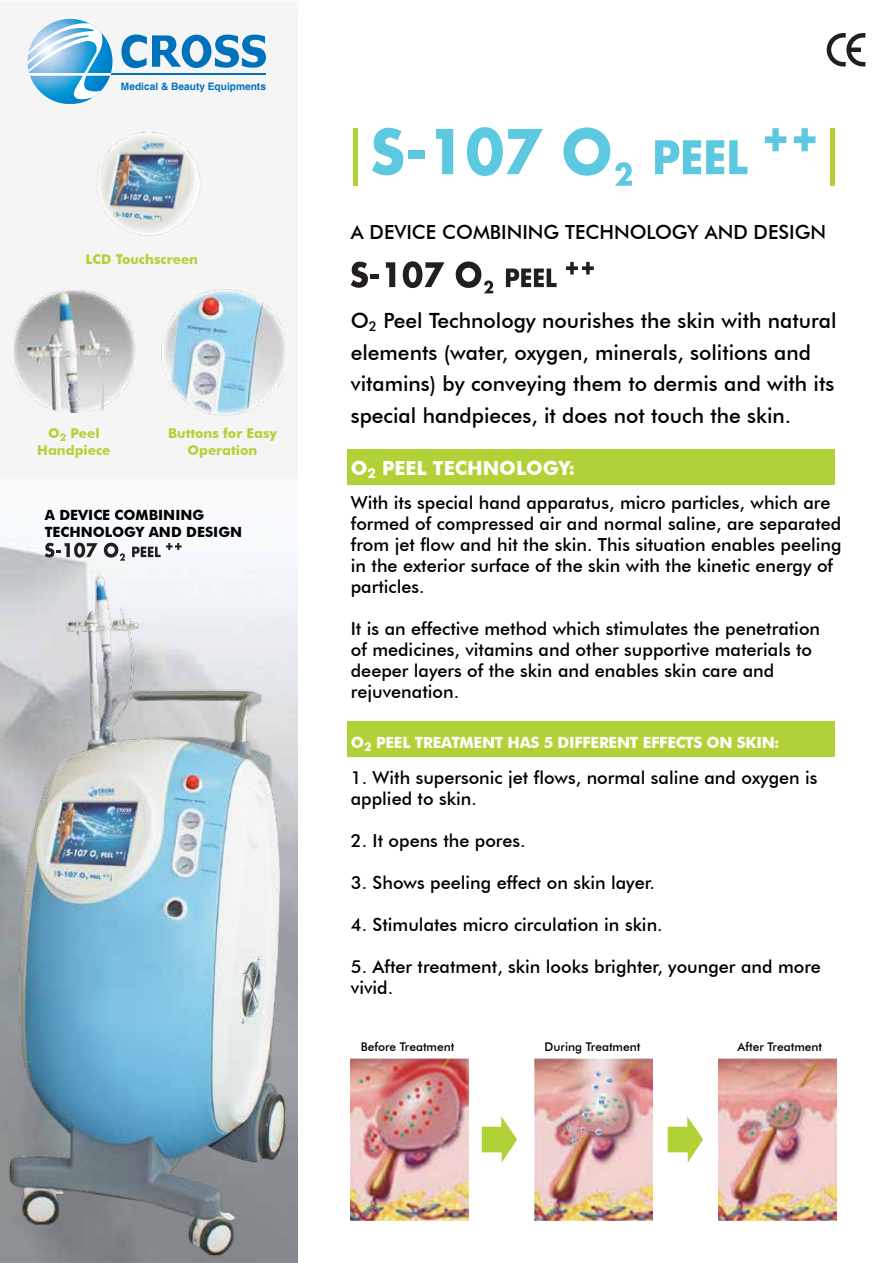
<style>
.page{position:relative;width:893px;height:1263px;background:#fff}
.page>*{position:absolute;margin:0;border:0;box-sizing:border-box;transform-origin:0 0}
.t1{font:500 21px/31.5px "Futura BT";color:#010101}
.t2{font:500 19.5px "Futura BT";color:#010101}
.t3{font:700 19.5px "Futura BT";color:#fff}
.t4{font:500 18px/21px "Futura BT";color:#010101}
.t5{font:700 15.45px "Futura BT";letter-spacing:-.02em;color:#fff}
.t6{font:700 14.1px/17px "Futura BT";color:#010101}
.t7{font:700 13.5px/16.2px "Futura BT";color:#b1d236;text-align:center}
.t8{font:500 12px "Futura BT";color:#010101}
.t9{font:700 10.2px "Helvetica";color:#0072bc}
</style>
<div class="page">
<div style="left:347px;top:449px;width:488px;height:35px;background:#b1d236"></div>
<div style="left:347px;top:722px;width:488px;height:35px;background:#b1d236"></div>
<svg style="left:121px;top:34px;width:145px;height:35px"></svg>
<hr style="left:110px;top:73px;width:156px;height:2px;background:#0072bc">
<svg style="left:28px;top:21px;width:83px;height:81px"></svg>
<svg style="left:827px;top:33px;width:38px;height:34px"></svg>
<img style="left:0;top:539px;width:298px;height:724px">
<img style="left:12px;top:290px;width:123px;height:123px">
<img style="left:96px;top:131px;width:105px;height:105px">
<img style="left:161px;top:289px;width:125px;height:127px">
<img style="left:535px;top:1058px;width:117px;height:163px">
<img style="left:351px;top:1058px;width:117px;height:163px">
<img style="left:719px;top:1058px;width:117px;height:163px">
<svg style="left:596px;top:1097px;width:10px;height:10px"></svg>
<svg style="left:591px;top:1070px;width:23px;height:21px"></svg>
<svg style="left:582px;top:1111px;width:8px;height:8px"></svg>
<svg style="left:595px;top:1128px;width:8px;height:8px"></svg>
<svg style="left:604px;top:1117px;width:5px;height:5px"></svg>
<svg style="left:571px;top:1139px;width:6px;height:5px"></svg>
<svg style="left:566px;top:1125px;width:5px;height:5px"></svg>
<svg style="left:580px;top:1127px;width:6px;height:5px"></svg>
<svg style="left:482px;top:1116px;width:35px;height:47px"></svg>
<svg style="left:668px;top:1116px;width:35px;height:47px"></svg>
<svg style="left:372px;top:128px;width:31px;height:47px"></svg>
<div style="left:408px;top:150px;width:16px;height:9px;background:#5cc9e0"></div>
<svg style="left:436px;top:129px;width:17px;height:45px"></svg>
<svg style="left:467px;top:127px;width:76px;height:49px"></svg>
<svg style="left:655px;top:140px;width:92px;height:34px"></svg>
<div style="left:353px;top:128px;width:5px;height:58px;background:#b1d236"></div>
<div style="left:830px;top:128px;width:5px;height:58px;background:#b1d236"></div>
<svg style="left:563px;top:127px;width:69px;height:59px"></svg>
<svg style="left:765px;top:128px;width:21px;height:23px"></svg>
<svg style="left:794px;top:128px;width:21px;height:23px"></svg>
<svg style="left:351px;top:262px;width:17px;height:26px"></svg>
<div style="left:370px;top:274px;width:9px;height:5px;background:#231f20"></div>
<svg style="left:386px;top:262px;width:9px;height:25px"></svg>
<svg style="left:403px;top:261px;width:41px;height:27px"></svg>
<svg style="left:506px;top:268px;width:51px;height:19px"></svg>
<svg style="left:456px;top:261px;width:37px;height:32px"></svg>
<svg style="left:566px;top:262px;width:28px;height:13px"></svg>
<svg style="left:45px;top:543px;width:53px;height:15px"></svg>
<svg style="left:104px;top:543px;width:21px;height:18px"></svg>
<svg style="left:132px;top:543px;width:50px;height:14px"></svg>
<p class="t9" style="left:121px;top:80px;width:147px">Medical &amp; Beauty Equipments</p>
<p class="t7" style="left:85px;top:251px;width:114px">LCD Touchscreen</p>
<p class="t7" style="left:37px;top:425px;width:75px">O<sub>2</sub> Peel<br>Handpiece</p>
<p class="t7" style="left:168px;top:425px;width:110px">Buttons for Easy<br>Operation</p>
<p class="t6" style="left:45px;top:506px;width:199px">A DEVICE COMBINING<br>TECHNOLOGY AND DESIGN</p>
<p class="t2" style="left:351px;top:220px;width:477px">A DEVICE COMBINING TECHNOLOGY AND DESIGN</p>
<p class="t1" style="left:351px;top:305px;width:487px">O<sub>2</sub> Peel Technology nourishes the skin with natural elements (water, oxygen, minerals, solitions and vitamins) by conveying them to dermis and with its special handpieces, it does not touch the skin.</p>
<p class="t3" style="left:351px;top:457px;width:226px">O<sub>2</sub> PEEL TECHNOLOGY:</p>
<p class="t4" style="left:351px;top:492px;width:492px">With its special hand apparatus, micro particles, which are formed of compressed air and normal saline, are separated from jet flow and hit the skin. This situation enables peeling in the exterior surface of the skin with the kinetic energy of particles.</p>
<p class="t4" style="left:351px;top:618px;width:471px">It is an effective method which stimulates the penetration of medicines, vitamins and other supportive materials to deeper layers of the skin and enables skin care and rejuvenation.</p>
<p class="t5" style="left:351px;top:733px;width:430px">O<sub>2</sub> PEEL TREATMENT HAS 5 DIFFERENT EFFECTS ON SKIN:</p>
<p class="t4" style="left:351px;top:767px;width:468px">1. With supersonic jet flows, normal saline and oxygen is applied to skin.</p>
<p class="t4" style="left:351px;top:830px;width:176px">2. It opens the pores.</p>
<p class="t4" style="left:351px;top:872px;width:306px">3. Shows peeling effect on skin layer.</p>
<p class="t4" style="left:351px;top:914px;width:313px">4. Stimulates micro circulation in skin.</p>
<p class="t4" style="left:351px;top:956px;width:472px">5. After treatment, skin looks brighter, younger and more vivid.</p>
<p class="t8" style="left:361px;top:1039px;width:95px">Before Treatment</p>
<p class="t8" style="left:545px;top:1039px;width:97px">During Treatment</p>
<p class="t8" style="left:737px;top:1039px;width:86px">After Treatment</p>
</div>
